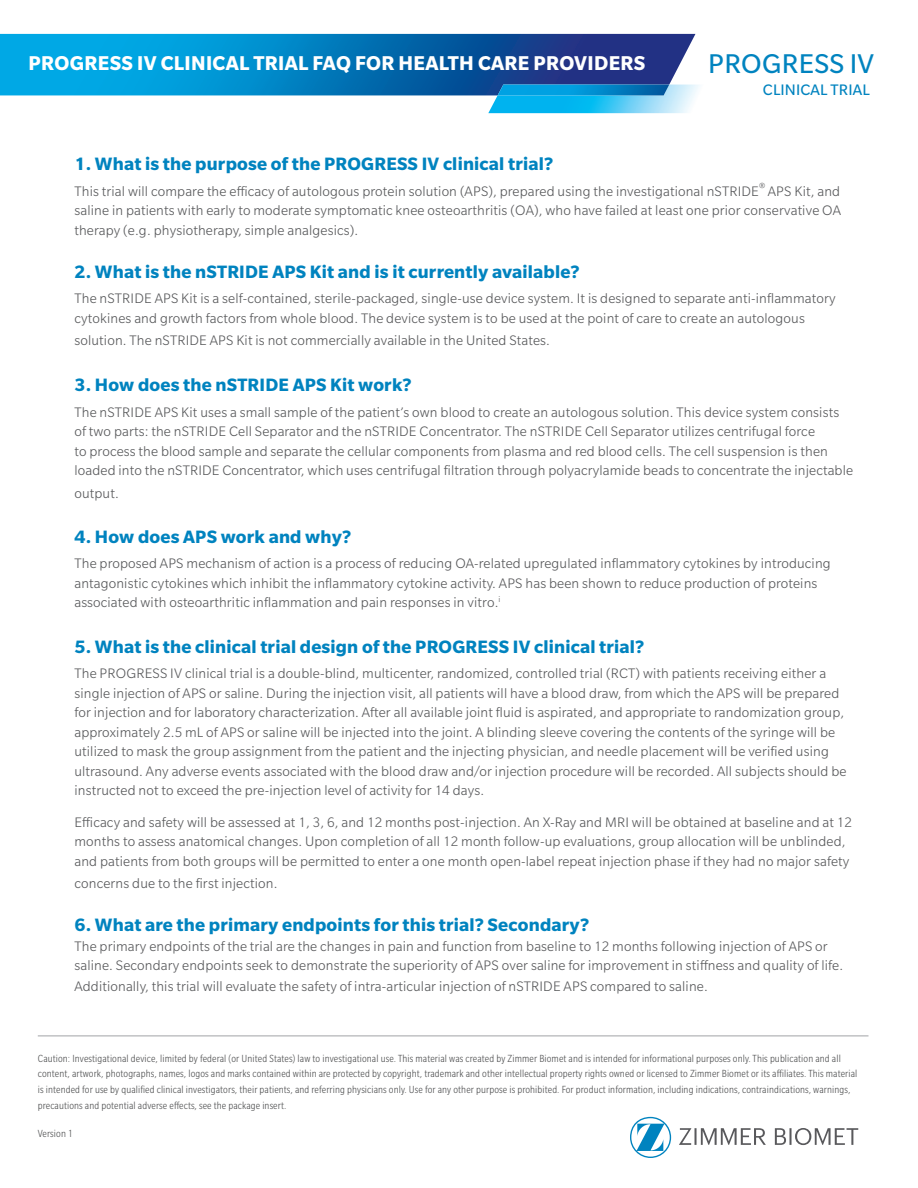
<style>
.page{position:relative;width:918px;height:1188px;background:#fff}
.page>*{position:absolute;margin:0;border:0;box-sizing:border-box;transform-origin:0 0}
.t1{font:29.55px "Slate Pro";letter-spacing:.01em;color:#0083bf}
.t2{font:700 21.75px "Slate Pro";letter-spacing:.015em;color:#fff}
.t3{font:700 19.5px "Slate Pro";letter-spacing:.01em;color:#0083bf}
.t4{font:16.65px "Slate Pro";letter-spacing:.01em;color:#0083bf}
.bullets{font:300 15px/19.5px "Slate Pro";letter-spacing:.01em;color:#57585a}
.t5{font:300 condensed 11.25px/15.8px "Slate Pro";letter-spacing:.01em;color:#4d4e4f}
</style>
<div class="page">
<svg style="left:0;top:34px;width:695px;height:61px;background:#0b76b9"></svg>
<img style="left:488px;top:85px;width:211px;height:28px">
<img style="left:498px;top:85px;width:171px;height:10px">
<svg style="left:679px;top:1128px;width:179px;height:17px"></svg>
<svg style="left:630px;top:1117px;width:41px;height:41px"></svg>
<hr style="left:38px;top:1036px;width:830px;height:1px;background:#a1a3a6">
<p class="t2" style="left:29px;top:51px;width:618px">PROGRESS IV CLINICAL TRIAL FAQ FOR HEALTH CARE PROVIDERS</p>
<p class="t1" style="left:708px;top:48px;width:168px">PROGRESS IV</p>
<p class="t4" style="left:763px;top:80px;width:108px">CLINICAL TRIAL</p>
<p class="t3" style="left:74px;top:153px;width:480px">1. What is the purpose of the PROGRESS IV clinical trial?</p>
<p class="bullets" style="left:74px;top:181px;width:768px;text-align:justify">This trial will compare the efficacy of autologous protein solution (APS), prepared using the investigational nSTRIDE<sup>®</sup> APS Kit, and saline in patients with early to moderate symptomatic knee osteoarthritis (OA), who have failed at least one prior conservative OA therapy (e.g. physiotherapy, simple analgesics).</p>
<p class="t3" style="left:74px;top:261px;width:507px">2. What is the nSTRIDE APS Kit and is it currently available?</p>
<p class="bullets" style="left:74px;top:289px;width:763px">The nSTRIDE APS Kit is a self-contained, sterile-packaged, single-use device system. It is designed to separate anti-inflammatory cytokines and growth factors from whole blood. The device system is to be used at the point of care to create an autologous</p>
<p class="bullets" style="left:74px;top:331px;width:477px">solution. The nSTRIDE APS Kit is not commercially available in the United States.</p>
<p class="t3" style="left:74px;top:374px;width:339px">3. How does the nSTRIDE APS Kit work?</p>
<p class="bullets" style="left:74px;top:402px;width:780px">The nSTRIDE APS Kit uses a small sample of the patient’s own blood to create an autologous solution. This device system consists of two parts: the nSTRIDE Cell Separator and the nSTRIDE Concentrator. The nSTRIDE Cell Separator utilizes centrifugal force<br>to process the blood sample and separate the cellular components from plasma and red blood cells. The cell suspension is then loaded into the nSTRIDE Concentrator, which uses centrifugal filtration through polyacrylamide beads to concentrate the injectable</p>
<p class="bullets" style="left:74px;top:483px;width:46px">output.</p>
<p class="t3" style="left:74px;top:526px;width:278px">4. How does APS work and why?</p>
<p class="bullets" style="left:74px;top:553px;width:758px">The proposed APS mechanism of action is a process of reducing OA-related upregulated inflammatory cytokines by introducing antagonistic cytokines which inhibit the inflammatory cytokine activity. APS has been shown to reduce production of proteins associated with osteoarthritic inflammation and pain responses in vitro.<sup>i</sup></p>
<p class="t3" style="left:74px;top:636px;width:571px">5. What is the clinical trial design of the PROGRESS IV clinical trial?</p>
<p class="bullets" style="left:74px;top:664px;width:774px">The PROGRESS IV clinical trial is a double-blind, multicenter, randomized, controlled trial (RCT) with patients receiving either a single injection of APS or saline. During the injection visit, all patients will have a blood draw, from which the APS will be prepared for injection and for laboratory characterization. After all available joint fluid is aspirated, and appropriate to randomization group, approximately 2.5 mL of APS or saline will be injected into the joint. A blinding sleeve covering the contents of the syringe will be utilized to mask the group assignment from the patient and the injecting physician, and needle placement will be verified using ultrasound. Any adverse events associated with the blood draw and/or injection procedure will be recorded. All subjects should be instructed not to exceed the pre-injection level of activity for 14 days.</p>
<p class="bullets" style="left:74px;top:812px;width:779px">Efficacy and safety will be assessed at 1, 3, 6, and 12 months post-injection. An X-Ray and MRI will be obtained at baseline and at 12 months to assess anatomical changes. Upon completion of all 12 month follow-up evaluations, group allocation will be unblinded, and patients from both groups will be permitted to enter a one month open-label repeat injection phase if they had no major safety</p>
<p class="bullets" style="left:74px;top:874px;width:204px">concerns due to the first injection.</p>
<p class="t3" style="left:74px;top:914px;width:516px">6. What are the primary endpoints for this trial? Secondary?</p>
<p class="bullets" style="left:74px;top:936px;width:770px">The primary endpoints of the trial are the changes in pain and function from baseline to 12 months following injection of APS or saline. Secondary endpoints seek to demonstrate the superiority of APS over saline for improvement in stiffness and quality of life.</p>
<p class="bullets" style="left:74px;top:977px;width:635px">Additionally, this trial will evaluate the safety of intra-articular injection of nSTRIDE APS compared to saline.</p>
<p class="t5" style="left:38px;top:1050px;width:821px">Caution: Investigational device, limited by federal (or United States) law to investigational use. This material was created by Zimmer Biomet and is intended for informational purposes only. This publication and all content, artwork, photographs, names, logos and marks contained within are protected by copyright, trademark and other intellectual property rights owned or licensed to Zimmer Biomet or its affiliates. This material is intended for use by qualified clinical investigators, their patients, and referring physicians only. Use for any other purpose is prohibited. For product information, including indications, contraindications, warnings, precautions and potential adverse effects, see the package insert.</p>
<p class="t5" style="left:38px;top:1126px;width:36px">Version 1</p>
</div>
